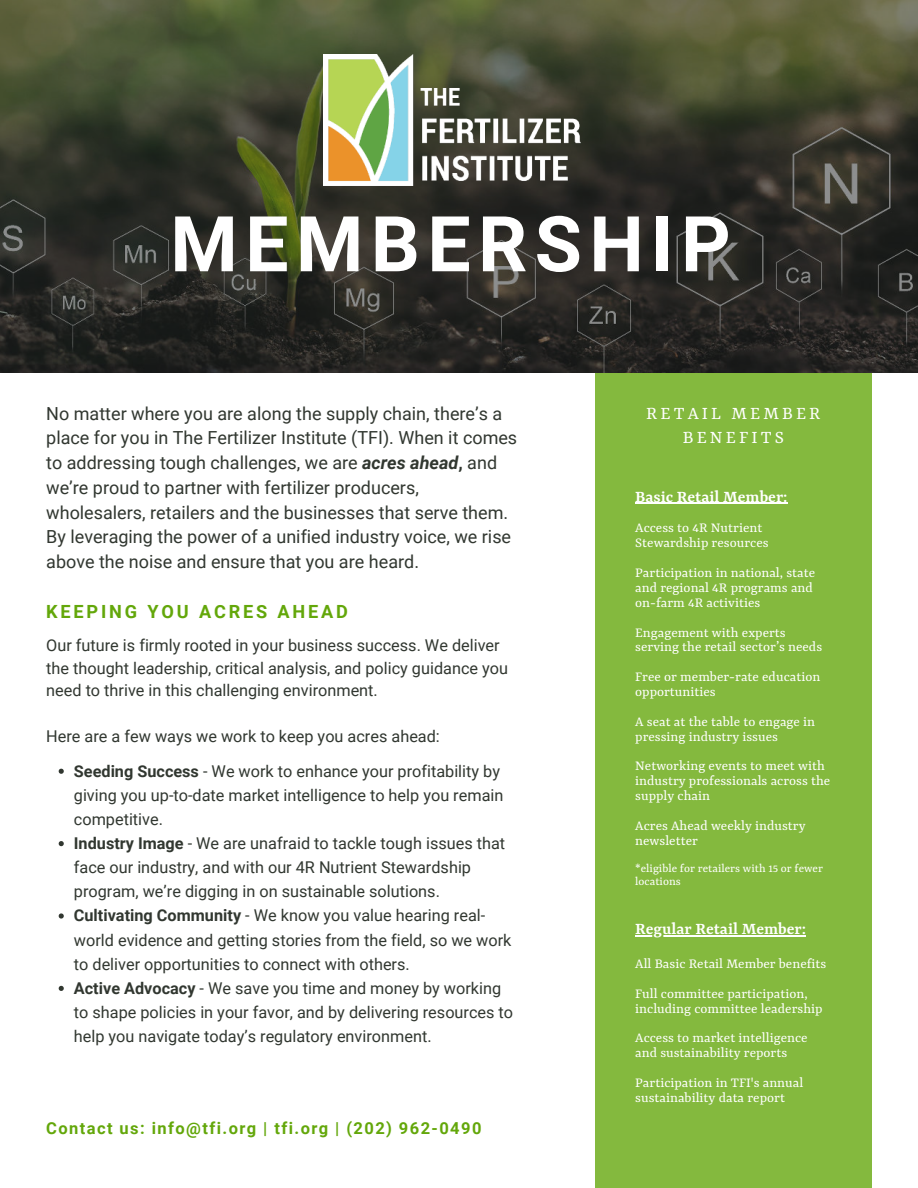
<style>
.page{position:relative;width:918px;height:1188px;background:#fff}
.page>*{position:absolute;margin:0;border:0;box-sizing:border-box;transform-origin:0 0}
.t1{font:700 77.1px "Roboto";letter-spacing:.095em;color:#fff}
.t2{font:19.65px/23.7px "Yrsa";letter-spacing:.16em;color:#fff;text-align:center}
.t3{font:700 18.15px "Roboto";letter-spacing:.155em;color:#63a70a}
.t4{font:18px/24.8px "Roboto";color:#313730}
.t5{font:600 18px "Yrsa";color:#fff}
.t6{font:700 16.5px "Roboto";letter-spacing:.085em;color:#63a70a}
.t7{font:16.2px/24.2px "Roboto";color:#313730}
.t8{font:15px/14.9px "Yrsa";color:#fff}
.t9{font:12.75px/12.8px "Yrsa";color:#fff}
.s1{font-weight:700;font-style:italic}
.s2{font-weight:700}
</style>
<div class="page">
<div style="left:595px;top:336px;width:277px;height:852px;background:#84b93e"></div>
<img style="left:0;top:0;width:918px;height:372px">
<img style="left:323px;top:54px;width:272px;height:132px">
<svg style="left:59px;top:769px;width:5px;height:5px"></svg>
<svg style="left:59px;top:841px;width:5px;height:5px"></svg>
<svg style="left:59px;top:913px;width:5px;height:6px"></svg>
<svg style="left:59px;top:986px;width:5px;height:5px"></svg>
<hr style="left:635px;top:503px;width:153px;height:1px;background:#fff">
<hr style="left:635px;top:935px;width:171px;height:1px;background:#fff">
<h1 class="t1" style="left:170px;top:190px;width:562px">MEMBERSHIP</h1>
<p class="t4" style="left:46px;top:400px;width:473px">No matter where you are along the supply chain, there’s a place for you in The Fertilizer Institute (TFI). When it comes to addressing tough challenges, we are <span class="s1">acres ahead</span><span class="s2">,</span> and we’re proud to partner with fertilizer producers, wholesalers, retailers and the businesses that serve them.<br>By leveraging the power of a unified industry voice, we rise above the noise and ensure that you are heard.</p>
<p class="t3" style="left:46px;top:598px;width:303px">KEEPING YOU ACRES AHEAD</p>
<p class="t7" style="left:46px;top:633px;width:463px;line-height:22.6px">Our future is firmly rooted in your business success. We deliver the thought leadership, critical analysis, and policy guidance you need to thrive in this challenging environment.</p>
<p class="t7" style="left:46px;top:723px;width:395px">Here are a few ways we work to keep you acres ahead:</p>
<p class="t7" style="left:74px;top:758px;width:441px"><span class="s2">Seeding Success</span> - We work to enhance your profitability by giving you up-to-date market intelligence to help you remain competitive.<br><span class="s2">Industry Image</span> - We are unafraid to tackle tough issues that face our industry, and with our 4R Nutrient Stewardship program, we’re digging in on sustainable solutions.<br><span class="s2">Cultivating Community</span> - We know you value hearing real&shy;world evidence and getting stories from the field, so we work to deliver opportunities to connect with others.<br><span class="s2">Active Advocacy</span> - We save you time and money by working to shape policies in your favor, and by delivering resources to help you navigate today’s regulatory environment.</p>
<p class="t6" style="left:46px;top:1117px;width:437px">Contact us: info@tfi.org | tfi.org | (202) 962-0490</p>
<p class="t2" style="left:646px;top:401px;width:176px">RETAIL MEMBER<br>BENEFITS</p>
<p class="t5" style="left:635px;top:486px;width:154px">Basic Retail Member:</p>
<p class="t8" style="left:635px;top:520px;width:135px">Access to 4R Nutrient<br>Stewardship resources</p>
<p class="t8" style="left:635px;top:565px;width:181px">Participation in national, state and regional 4R programs and on-farm 4R activities</p>
<p class="t8" style="left:635px;top:625px;width:188px">Engagement with experts serving the retail sector’s needs</p>
<p class="t8" style="left:635px;top:669px;width:187px">Free or member-rate education opportunities</p>
<p class="t8" style="left:635px;top:714px;width:181px">A seat at the table to engage in pressing industry issues</p>
<p class="t8" style="left:635px;top:758px;width:197px">Networking events to meet with industry professionals across the supply chain</p>
<p class="t8" style="left:635px;top:818px;width:172px">Acres Ahead weekly industry newsletter</p>
<p class="t9" style="left:635px;top:862px;width:189px">*eligible for retailers with 15 or fewer locations</p>
<p class="t5" style="left:635px;top:919px;width:173px">Regular Retail Member:</p>
<p class="t8" style="left:635px;top:949px;width:193px;line-height:29.7px">All Basic Retail Member benefits<br>Full committee participation,</p>
<p class="t8" style="left:635px;top:993px;width:189px;line-height:29.7px">including committee leadership<br>Access to market intelligence</p>
<p class="t8" style="left:635px;top:1038px;width:170px;line-height:29.7px">and sustainability reports<br>Participation in TFI's annual</p>
<p class="t8" style="left:635px;top:1090px;width:151px">sustainability data report</p>
</div>
